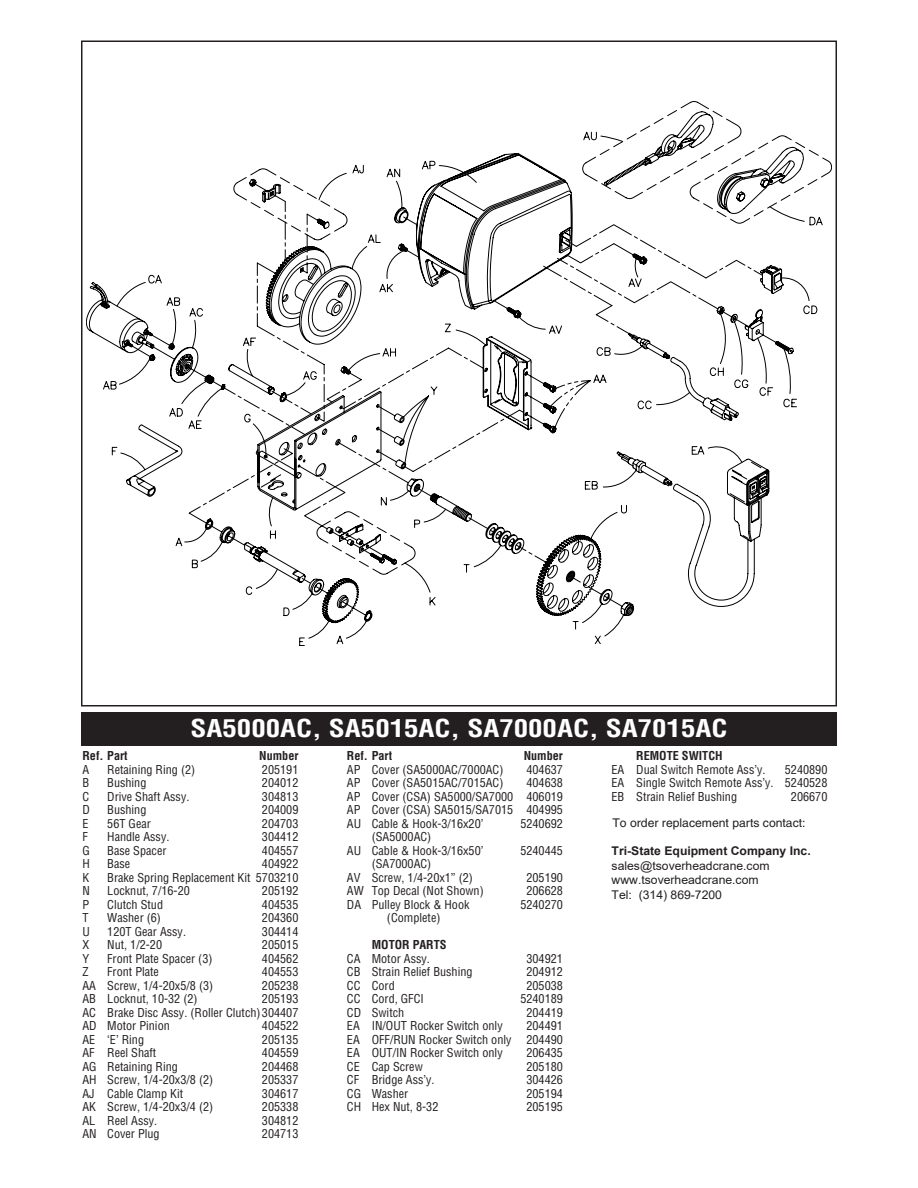
<style>
.page{position:relative;width:918px;height:1188px;background:#fff}
.page>*{position:absolute;margin:0;border:0;box-sizing:border-box;transform-origin:0 0}
.t1{font:700 condensed 24px "Helvetica LT Std";color:#fff;scale:1.2 1}
.t2{font:condensed 12px "Helvetica LT Std";color:#231f20}
.t3{font:12px/14.7px "Arial";color:#231f20}
.t4{font:700 condensed 12px "Helvetica LT Std";color:#231f20}
.t5{font:12px "Helvetica LT Std";color:#231f20}
.t6{font:700 12px "Arial";color:#231f20}
</style>
<div class="page">
<svg style="left:112px;top:455px;width:261px;height:191px"></svg>
<svg style="left:139px;top:455px;width:404px;height:153px"></svg>
<svg style="left:543px;top:481px;width:212px;height:128px"></svg>
<svg style="left:585px;top:382px;width:212px;height:159px"></svg>
<svg style="left:86px;top:274px;width:618px;height:181px"></svg>
<svg style="left:585px;top:101px;width:157px;height:34px"></svg>
<svg style="left:205px;top:135px;width:627px;height:247px"></svg>
<div style="left:81px;top:712px;width:756px;height:34px;background:#231f20"></div>
<p class="t1" style="left:191px;top:713px;width:449px">SA5000AC, SA5015AC, SA7000AC, SA7015AC</p>
<p class="t4" style="left:82px;top:748px;width:47px">Ref. Part</p>
<p class="t4" style="left:259px;top:748px;width:41px">Number</p>
<p class="t2" style="left:82px;top:762px;width:8px">A</p>
<p class="t2" style="left:107px;top:762px;width:90px">Retaining Ring (2)</p>
<p class="t2" style="left:262px;top:762px;width:38px">205191</p>
<p class="t2" style="left:82px;top:775px;width:8px">B</p>
<p class="t2" style="left:107px;top:775px;width:41px">Bushing</p>
<p class="t2" style="left:262px;top:775px;width:38px">204012</p>
<p class="t2" style="left:82px;top:789px;width:8px">C</p>
<p class="t2" style="left:107px;top:789px;width:84px">Drive Shaft Assy.</p>
<p class="t2" style="left:262px;top:789px;width:38px">304813</p>
<p class="t2" style="left:82px;top:802px;width:9px">D</p>
<p class="t2" style="left:107px;top:802px;width:41px">Bushing</p>
<p class="t2" style="left:262px;top:802px;width:38px">204009</p>
<p class="t2" style="left:82px;top:816px;width:8px">E</p>
<p class="t2" style="left:107px;top:816px;width:45px">56T Gear</p>
<p class="t2" style="left:262px;top:816px;width:38px">204703</p>
<p class="t2" style="left:82px;top:829px;width:7px">F</p>
<p class="t2" style="left:107px;top:829px;width:64px">Handle Assy.</p>
<p class="t2" style="left:262px;top:829px;width:38px">304412</p>
<p class="t2" style="left:82px;top:843px;width:9px">G</p>
<p class="t2" style="left:107px;top:843px;width:61px">Base Spacer</p>
<p class="t2" style="left:262px;top:843px;width:38px">404557</p>
<p class="t2" style="left:82px;top:856px;width:9px">H</p>
<p class="t2" style="left:107px;top:856px;width:25px">Base</p>
<p class="t2" style="left:262px;top:856px;width:38px">404922</p>
<p class="t2" style="left:82px;top:870px;width:8px">K</p>
<p class="t2" style="left:107px;top:870px;width:193px">Brake Spring Replacement Kit 5703210</p>
<p class="t2" style="left:82px;top:883px;width:9px">N</p>
<p class="t2" style="left:107px;top:883px;width:84px">Locknut, 7/16-20</p>
<p class="t2" style="left:262px;top:883px;width:38px">205192</p>
<p class="t2" style="left:82px;top:897px;width:8px">P</p>
<p class="t2" style="left:107px;top:897px;width:57px">Clutch Stud</p>
<p class="t2" style="left:262px;top:897px;width:38px">404535</p>
<p class="t2" style="left:82px;top:910px;width:8px">T</p>
<p class="t2" style="left:107px;top:910px;width:55px">Washer (6)</p>
<p class="t2" style="left:262px;top:910px;width:38px">204360</p>
<p class="t2" style="left:82px;top:924px;width:9px">U</p>
<p class="t2" style="left:107px;top:924px;width:80px">120T Gear Assy.</p>
<p class="t2" style="left:262px;top:924px;width:38px">304414</p>
<p class="t2" style="left:82px;top:937px;width:8px">X</p>
<p class="t2" style="left:107px;top:937px;width:56px">Nut, 1/2-20</p>
<p class="t2" style="left:262px;top:937px;width:38px">205015</p>
<p class="t2" style="left:82px;top:951px;width:8px">Y</p>
<p class="t2" style="left:107px;top:951px;width:107px">Front Plate Spacer (3)</p>
<p class="t2" style="left:262px;top:951px;width:38px">404562</p>
<p class="t2" style="left:82px;top:964px;width:8px">Z</p>
<p class="t2" style="left:107px;top:964px;width:53px">Front Plate</p>
<p class="t2" style="left:262px;top:964px;width:38px">404553</p>
<p class="t2" style="left:82px;top:978px;width:132px">AA Screw, 1/4-20x5/8 (3)</p>
<p class="t2" style="left:262px;top:978px;width:38px">205238</p>
<p class="t2" style="left:82px;top:991px;width:117px">AB Locknut, 10-32 (2)</p>
<p class="t2" style="left:262px;top:991px;width:38px">205193</p>
<p class="t2" style="left:82px;top:1005px;width:218px">AC Brake Disc Assy. (Roller Clutch)304407</p>
<p class="t2" style="left:82px;top:1018px;width:89px">AD Motor Pinion</p>
<p class="t2" style="left:262px;top:1018px;width:38px">404522</p>
<p class="t2" style="left:82px;top:1032px;width:63px">AE ‘E’ Ring</p>
<p class="t2" style="left:262px;top:1032px;width:38px">205135</p>
<p class="t2" style="left:82px;top:1045px;width:75px">AF Reel Shaft</p>
<p class="t2" style="left:262px;top:1045px;width:38px">404559</p>
<p class="t2" style="left:82px;top:1059px;width:97px">AG Retaining Ring</p>
<p class="t2" style="left:262px;top:1059px;width:38px">204468</p>
<p class="t2" style="left:82px;top:1072px;width:132px">AH Screw, 1/4-20x3/8 (2)</p>
<p class="t2" style="left:262px;top:1072px;width:38px">205337</p>
<p class="t2" style="left:82px;top:1086px;width:102px">AJ Cable Clamp Kit</p>
<p class="t2" style="left:262px;top:1086px;width:38px">304617</p>
<p class="t2" style="left:82px;top:1099px;width:132px">AK Screw, 1/4-20x3/4 (2)</p>
<p class="t2" style="left:262px;top:1099px;width:38px">205338</p>
<p class="t2" style="left:82px;top:1113px;width:76px">AL Reel Assy.</p>
<p class="t2" style="left:262px;top:1113px;width:38px">304812</p>
<p class="t2" style="left:82px;top:1126px;width:79px">AN Cover Plug</p>
<p class="t2" style="left:262px;top:1126px;width:38px">204713</p>
<p class="t4" style="left:347px;top:748px;width:47px">Ref. Part</p>
<p class="t4" style="left:524px;top:748px;width:41px">Number</p>
<p class="t2" style="left:347px;top:762px;width:158px">AP Cover (SA5000AC/7000AC)</p>
<p class="t2" style="left:526px;top:762px;width:38px">404637</p>
<p class="t2" style="left:347px;top:775px;width:158px">AP Cover (SA5015AC/7015AC)</p>
<p class="t2" style="left:526px;top:775px;width:38px">404638</p>
<p class="t2" style="left:347px;top:789px;width:218px">AP Cover (CSA) SA5000/SA7000 406019</p>
<p class="t2" style="left:347px;top:802px;width:218px">AP Cover (CSA) SA5015/SA7015 404995</p>
<p class="t2" style="left:347px;top:816px;width:138px">AU Cable &amp; Hook-3/16x20’</p>
<p class="t2" style="left:520px;top:816px;width:44px">5240692</p>
<p class="t2" style="left:372px;top:829px;width:61px">(SA5000AC)</p>
<p class="t2" style="left:347px;top:843px;width:138px">AU Cable &amp; Hook-3/16x50’</p>
<p class="t2" style="left:520px;top:843px;width:44px">5240445</p>
<p class="t2" style="left:372px;top:856px;width:61px">(SA7000AC)</p>
<p class="t2" style="left:347px;top:870px;width:127px">AV Screw, 1/4-20x1” (2)</p>
<p class="t2" style="left:526px;top:870px;width:38px">205190</p>
<p class="t2" style="left:347px;top:883px;width:138px">AW Top Decal (Not Shown)</p>
<p class="t2" style="left:526px;top:883px;width:38px">206628</p>
<p class="t2" style="left:347px;top:897px;width:124px">DA Pulley Block &amp; Hook</p>
<p class="t2" style="left:520px;top:897px;width:44px">5240270</p>
<p class="t2" style="left:387px;top:910px;width:55px">(Complete)</p>
<p class="t4" style="left:372px;top:937px;width:76px">MOTOR PARTS</p>
<p class="t2" style="left:347px;top:951px;width:84px">CA Motor Assy.</p>
<p class="t2" style="left:526px;top:951px;width:38px">304921</p>
<p class="t2" style="left:347px;top:964px;width:127px">CB Strain Relief Bushing</p>
<p class="t2" style="left:526px;top:964px;width:38px">204912</p>
<p class="t2" style="left:347px;top:978px;width:49px">CC Cord</p>
<p class="t2" style="left:526px;top:978px;width:38px">205038</p>
<p class="t2" style="left:347px;top:991px;width:78px">CC Cord, GFCI</p>
<p class="t2" style="left:520px;top:991px;width:44px">5240189</p>
<p class="t2" style="left:347px;top:1005px;width:59px">CD Switch</p>
<p class="t2" style="left:526px;top:1005px;width:38px">204419</p>
<p class="t2" style="left:347px;top:1018px;width:157px">EA IN/OUT Rocker Switch only</p>
<p class="t2" style="left:526px;top:1018px;width:38px">204491</p>
<p class="t2" style="left:347px;top:1032px;width:218px">EA OFF/RUN Rocker Switch only 204490</p>
<p class="t2" style="left:347px;top:1045px;width:157px">EA OUT/IN Rocker Switch only</p>
<p class="t2" style="left:526px;top:1045px;width:38px">206435</p>
<p class="t2" style="left:347px;top:1059px;width:77px">CE Cap Screw</p>
<p class="t2" style="left:526px;top:1059px;width:38px">205180</p>
<p class="t2" style="left:347px;top:1072px;width:89px">CF Bridge Ass’y.</p>
<p class="t2" style="left:526px;top:1072px;width:38px">304426</p>
<p class="t2" style="left:347px;top:1086px;width:63px">CG Washer</p>
<p class="t2" style="left:526px;top:1086px;width:38px">205194</p>
<p class="t2" style="left:347px;top:1099px;width:93px">CH Hex Nut, 8-32</p>
<p class="t2" style="left:526px;top:1099px;width:38px">205195</p>
<p class="t4" style="left:636px;top:748px;width:88px">REMOTE SWITCH</p>
<p class="t2" style="left:612px;top:762px;width:156px">EA Dual Switch Remote Ass’y.</p>
<p class="t2" style="left:785px;top:762px;width:44px">5240890</p>
<p class="t2" style="left:612px;top:775px;width:218px">EA Single Switch Remote Ass’y. 5240528</p>
<p class="t2" style="left:612px;top:789px;width:127px">EB Strain Relief Bushing</p>
<p class="t2" style="left:791px;top:789px;width:38px">206670</p>
<p class="t5" style="left:612px;top:816px;width:195px">To order replacement parts contact:</p>
<p class="t6" style="left:612px;top:842px;width:201px">Tri-State Equipment Company Inc.</p>
<p class="t3" style="left:612px;top:858px;width:160px">sales@tsoverheadcrane.com www.tsoverheadcrane.com<br>Tel: (314) 869-7200</p>
</div>
